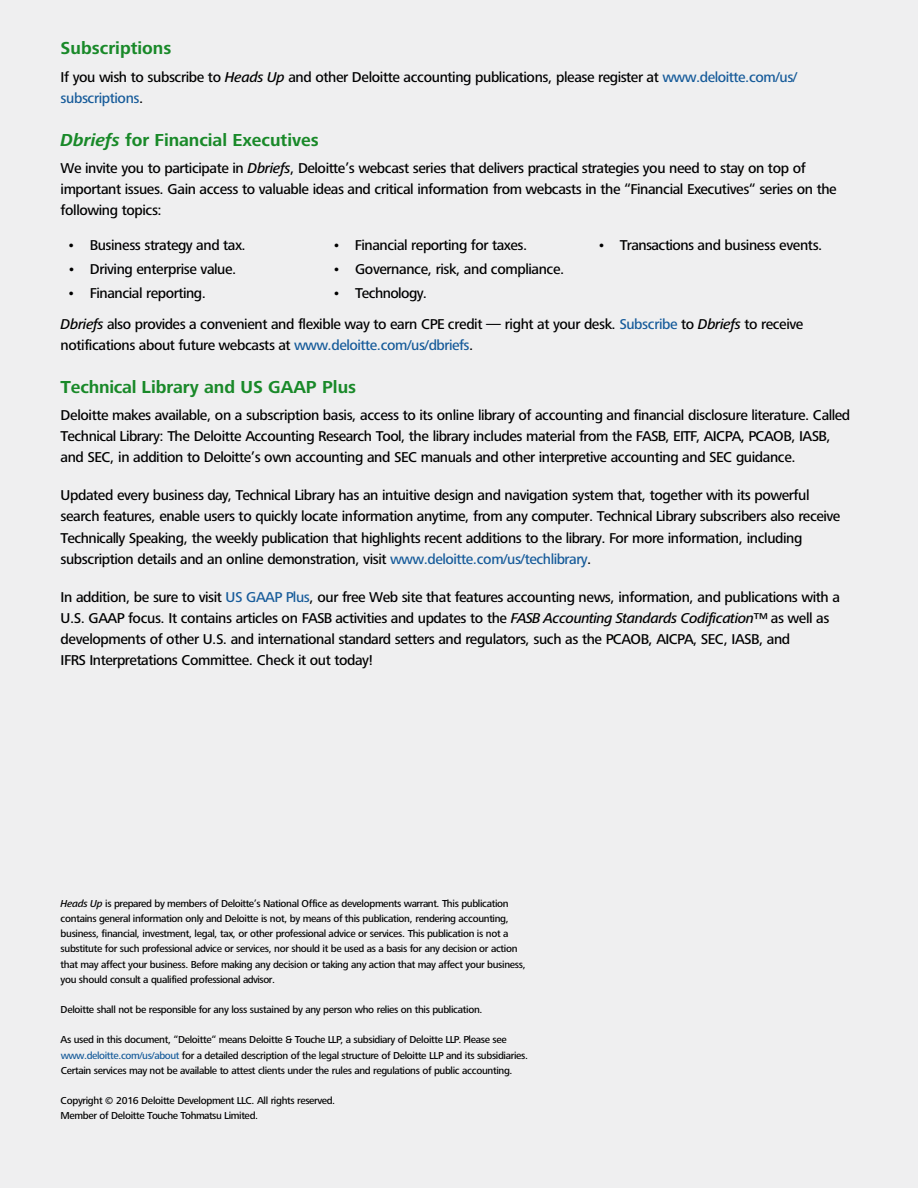
<style>
.page{position:relative;width:918px;height:1188px;background:#efeff0}
.page>*{position:absolute;margin:0;border:0;box-sizing:border-box;transform-origin:0 0}
.t1{font:700 18px "Frutiger Next Pro";color:#198929}
.t2{font:500 14.7px/21px "Frutiger Next Pro";letter-spacing:-.03em;color:#000}
.t3{font:500 10.5px/15.1px "Frutiger Next Pro";letter-spacing:-.035em;color:#000}
.s1{font-style:italic}
.s2{color:#165b9a}
</style>
<div class="page">
<p class="t1" style="left:61px;top:38px;width:112px">Subscriptions</p>
<p class="t2" style="left:61px;top:67px;width:738px">If you wish to subscribe to <span class="s1">Heads Up</span> and other Deloitte accounting publications, please register at <span class="s2">www.deloitte.com/us/ subscriptions</span>.</p>
<p class="t1" style="left:61px;top:130px;width:260px"><span class="s1">Dbriefs</span> for Financial Executives</p>
<p class="t2" style="left:61px;top:158px;width:778px">We invite you to participate in <span class="s1">Dbriefs</span>, Deloitte’s webcast series that delivers practical strategies you need to stay on top of important issues. Gain access to valuable ideas and critical information from webcasts in the “Financial Executives“ series on the following topics:</p>
<p class="t2" style="left:67px;top:234px;width:180px">• Business strategy and tax.</p>
<p class="t2" style="left:332px;top:234px;width:196px">• Financial reporting for taxes.</p>
<p class="t2" style="left:597px;top:234px;width:226px">• Transactions and business events.</p>
<p class="t2" style="left:67px;top:259px;width:171px">• Driving enterprise value.</p>
<p class="t2" style="left:333px;top:259px;width:233px">• Governance, risk, and compliance.</p>
<p class="t2" style="left:67px;top:283px;width:140px">• Financial reporting.</p>
<p class="t2" style="left:61px;top:278px;width:744px;line-height:30.6px;text-indent:272px">• Technology.<br><span class="s1">Dbriefs</span> also provides a convenient and flexible way to earn CPE credit — right at your desk. <span class="s2">Subscribe</span> to <span class="s1">Dbriefs</span> to receive</p>
<p class="t2" style="left:61px;top:334px;width:414px">notifications about future webcasts at <span class="s2">www.deloitte.com/us/dbriefs</span>.</p>
<p class="t1" style="left:61px;top:377px;width:297px">Technical Library and US GAAP Plus</p>
<p class="t2" style="left:61px;top:405px;width:791px">Deloitte makes available, on a subscription basis, access to its online library of accounting and financial disclosure literature. Called<br>Technical Library: The Deloitte Accounting Research Tool, the library includes material from the FASB, EITF, AICPA, PCAOB, IASB, and SEC, in addition to Deloitte’s own accounting and SEC manuals and other interpretive accounting and SEC guidance.</p>
<p class="t2" style="left:61px;top:485px;width:781px">Updated every business day, Technical Library has an intuitive design and navigation system that, together with its powerful search features, enable users to quickly locate information anytime, from any computer. Technical Library subscribers also receive Technically Speaking, the weekly publication that highlights recent additions to the library. For more information, including subscription details and an online demonstration, visit <span class="s2">www.deloitte.com/us/techlibrary</span>.</p>
<p class="t2" style="left:61px;top:586px;width:781px">In addition, be sure to visit <span class="s2">US GAAP Plus</span>, our free Web site that features accounting news, information, and publications with a U.S. GAAP focus. It contains articles on FASB activities and updates to the <span class="s1">FASB Accounting Standards Codification</span>™ as well as developments of other U.S. and international standard setters and regulators, such as the PCAOB, AICPA, SEC, IASB, and<br>IFRS Interpretations Committee. Check it out today!</p>
<p class="t3" style="left:61px;top:896px;width:467px"><span class="s1">Heads Up</span> is prepared by members of Deloitte’s National Office as developments warrant. This publication contains general information only and Deloitte is not, by means of this publication, rendering accounting, business, financial, investment, legal, tax, or other professional advice or services. This publication is not a substitute for such professional advice or services, nor should it be used as a basis for any decision or action that may affect your business. Before making any decision or taking any action that may affect your business, you should consult a qualified professional advisor.</p>
<p class="t3" style="left:61px;top:1002px;width:423px">Deloitte shall not be responsible for any loss sustained by any person who relies on this publication.</p>
<p class="t3" style="left:61px;top:1032px;width:469px">As used in this document, “Deloitte“ means Deloitte &amp; Touche LLP, a subsidiary of Deloitte LLP. Please see <span class="s2">www.deloitte.com/us/about</span> for a detailed description of the legal structure of Deloitte LLP and its subsidiaries.<br>Certain services may not be available to attest clients under the rules and regulations of public accounting.</p>
<p class="t3" style="left:61px;top:1093px;width:276px">Copyright © 2016 Deloitte Development LLC. All rights reserved.<br>Member of Deloitte Touche Tohmatsu Limited.</p>
</div>
